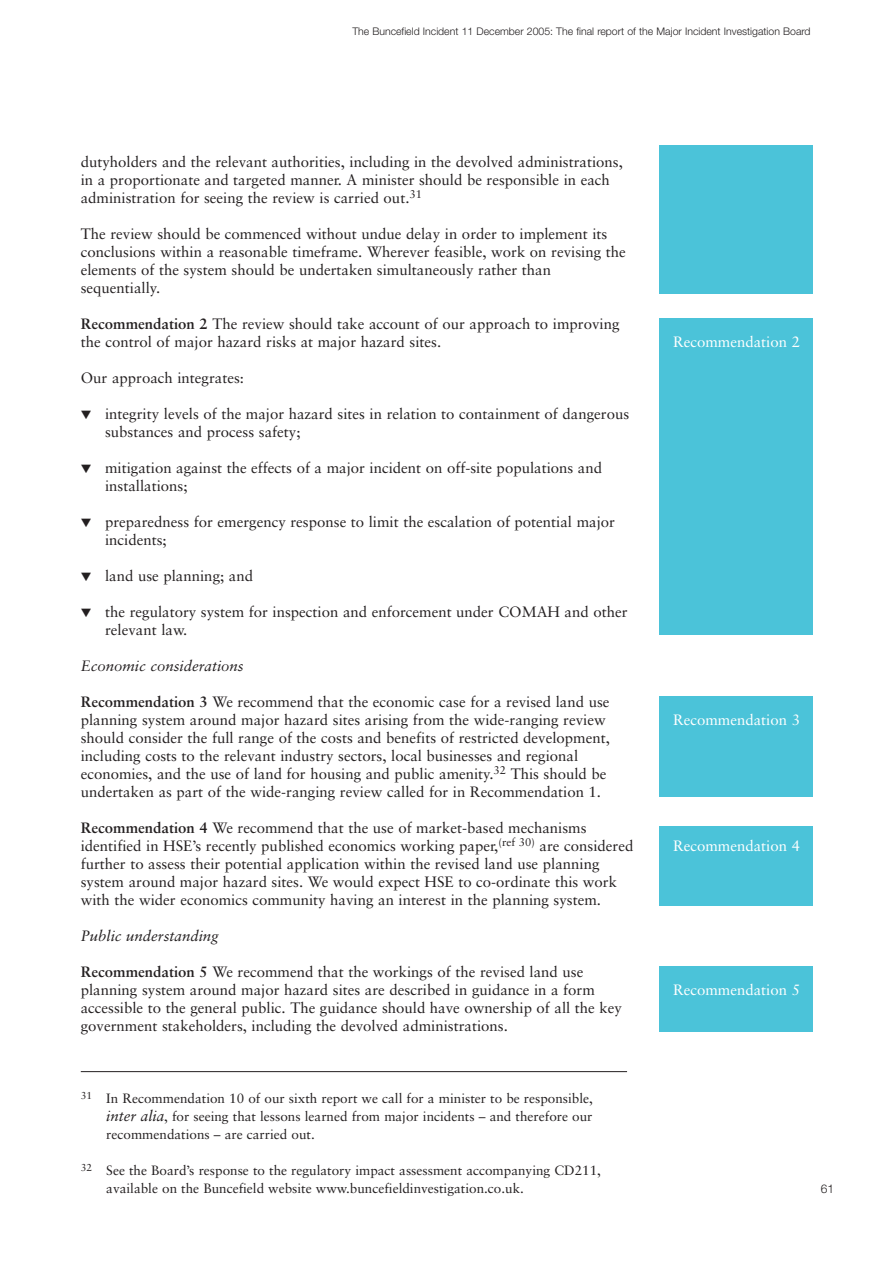
<style>
.page{position:relative;width:893px;height:1263px;background:#fff}
.page>*{position:absolute;margin:0;border:0;box-sizing:border-box;transform-origin:0 0}
.t1{font:15px/18px "Sabon";color:#231f20}
.t2{font:15px "Sabon";color:#fff}
.t3{font:italic 15px "Sabon";color:#231f20}
.t4{font:13.5px/18px "Sabon";color:#231f20;text-align:justify}
.t5{font:300 12px "Helvetica Neue";color:#231f20}
.t6{font:300 10.5px "Helvetica Neue";color:#231f20}
.s1{font-weight:700}
.s2{font-style:italic;font-size:15px}
</style>
<div class="page">
<hr style="left:81px;top:1071px;width:546px;height:1px;background:#231f20">
<div style="left:659px;top:145px;width:153px;height:148px;background:#4bc3d9"></div>
<div style="left:659px;top:319px;width:153px;height:316px;background:#4bc3d9"></div>
<div style="left:659px;top:696px;width:153px;height:101px;background:#4bc3d9"></div>
<div style="left:659px;top:826px;width:153px;height:80px;background:#4bc3d9"></div>
<div style="left:659px;top:966px;width:153px;height:66px;background:#4bc3d9"></div>
<p class="t6" style="left:352px;top:27px;width:460px">The Buncefield Incident 11 December 2005: The final report of the Major Incident Investigation Board</p>
<p class="t1" style="left:81px;top:154px;width:544px">dutyholders and the relevant authorities, including in the devolved administrations, in a proportionate and targeted manner. A minister should be responsible in each administration for seeing the review is carried out.<sup>31</sup></p>
<p class="t1" style="left:81px;top:226px;width:546px">The review should be commenced without undue delay in order to implement its conclusions within a reasonable timeframe. Wherever feasible, work on revising the elements of the system should be undertaken simultaneously rather than sequentially.</p>
<p class="t1" style="left:81px;top:316px;width:540px"><span class="s1">Recommendation 2</span> The review should take account of our approach to improving the control of major hazard risks at major hazard sites.</p>
<p class="t1" style="left:81px;top:370px;width:165px">Our approach integrates:</p>
<p class="t1" style="left:105px;top:406px;width:526px;text-indent:-24px">▼ integrity levels of the major hazard sites in relation to containment of dangerous substances and process safety;</p>
<p class="t1" style="left:105px;top:460px;width:498px;text-indent:-24px">▼ mitigation against the effects of a major incident on off-site populations and installations;</p>
<p class="t1" style="left:105px;top:514px;width:511px;text-indent:-24px">▼ preparedness for emergency response to limit the escalation of potential major incidents;</p>
<p class="t1" style="left:81px;top:568px;width:174px">▼ land use planning; and</p>
<p class="t1" style="left:105px;top:604px;width:524px;text-indent:-24px">▼ the regulatory system for inspection and enforcement under COMAH and other relevant law.</p>
<p class="t3" style="left:81px;top:659px;width:164px">Economic considerations</p>
<p class="t1" style="left:81px;top:694px;width:531px"><span class="s1">Recommendation 3</span> We recommend that the economic case for a revised land use planning system around major hazard sites arising from the wide-ranging review should consider the full range of the costs and benefits of restricted development, including costs to the relevant industry sectors, local businesses and regional economies, and the use of land for housing and public amenity.<sup>32</sup> This should be undertaken as part of the wide-ranging review called for in Recommendation 1.</p>
<p class="t1" style="left:81px;top:820px;width:554px"><span class="s1">Recommendation 4</span> We recommend that the use of market-based mechanisms identified in HSE’s recently published economics working paper,<sup>(ref</sup> <sup>30)</sup> are considered further to assess their potential application within the revised land use planning system around major hazard sites. We would expect HSE to co-ordinate this work with the wider economics community having an interest in the planning system.</p>
<p class="t3" style="left:81px;top:929px;width:139px">Public understanding</p>
<p class="t1" style="left:81px;top:964px;width:543px"><span class="s1">Recommendation 5</span> We recommend that the workings of the revised land use planning system around major hazard sites are described in guidance in a form accessible to the general public. The guidance should have ownership of all the key government stakeholders, including the devolved administrations.</p>
<p class="t4" style="left:106px;top:1090px;width:488px;text-indent:-26px"><sup>31</sup> In Recommendation 10 of our sixth report we call for a minister to be responsible, <span class="s2">inter alia</span>, for seeing that lessons learned from major incidents – and therefore our recommendations – are carried out.</p>
<p class="t4" style="left:106px;top:1162px;width:496px;text-indent:-26px"><sup>32</sup> See the Board’s response to the regulatory impact assessment accompanying CD211, available on the Buncefield website www.buncefieldinvestigation.co.uk.</p>
<p class="t2" style="left:673px;top:335px;width:129px">Recommendation 2</p>
<p class="t2" style="left:673px;top:713px;width:129px">Recommendation 3</p>
<p class="t2" style="left:673px;top:839px;width:129px">Recommendation 4</p>
<p class="t2" style="left:673px;top:983px;width:129px">Recommendation 5</p>
<p class="t5" style="left:821px;top:1184px;width:15px">61</p>
</div>
